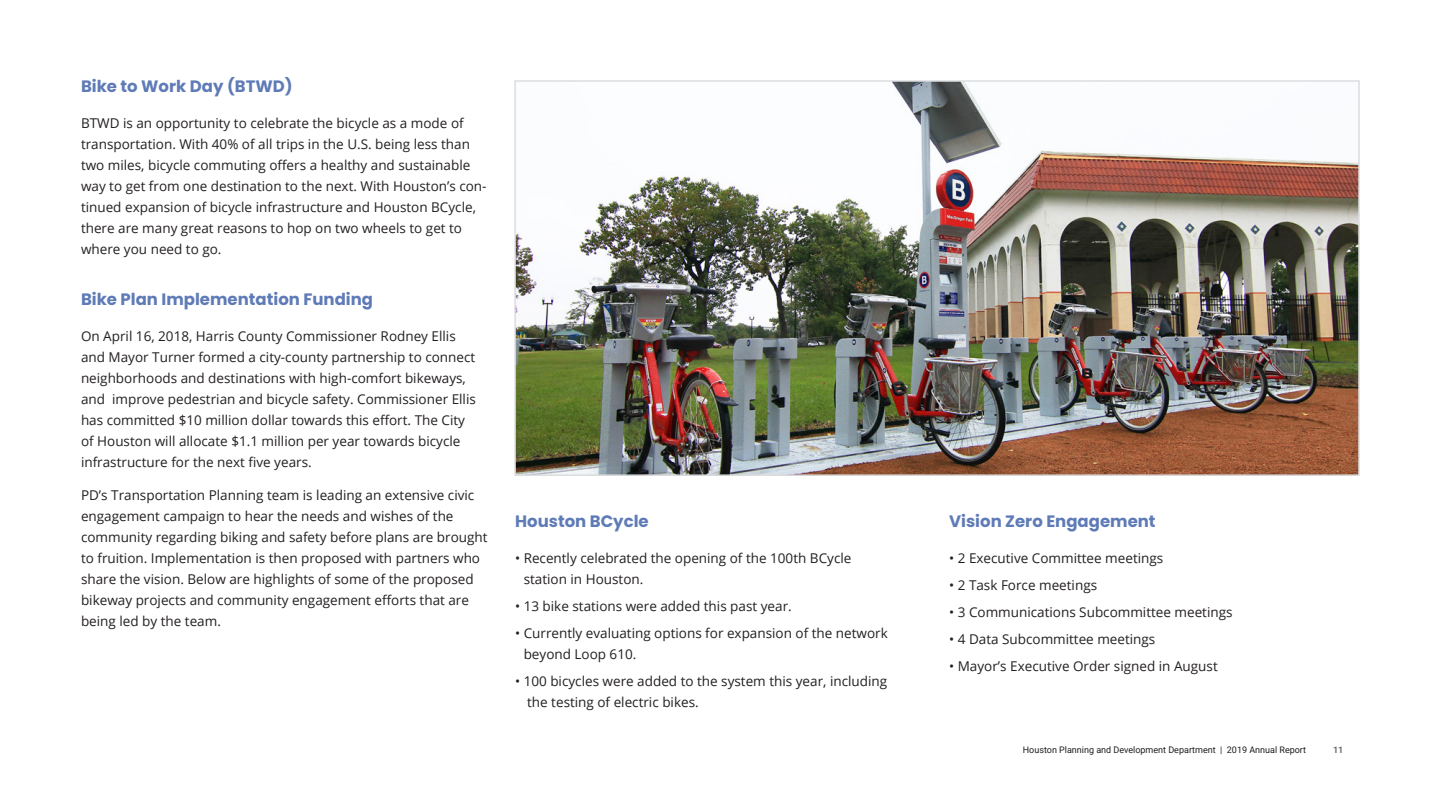
<style>
.page{position:relative;width:1440px;height:810px;background:#fff}
.page>*{position:absolute;margin:0;border:0;box-sizing:border-box;transform-origin:0 0}
.Header_11_pt{font:700 16.5px "Poppins";color:#5f7bb7}
.BODY_Text_10_16__w_s{font:13.5px/21px "Open Sans";color:#231f20}
.BULLETED_LIST{font:13.5px/21px "Open Sans";color:#231f20}
.BODY_Text_10_16__no{font:13.5px/21px "Open Sans";color:#231f20}
.t1{font:9px "Roboto";color:#231f20}
.t2{font:9px "Roboto";color:#6c6d70}
</style>
<div class="page">
<img style="left:517px;top:83px;width:840px;height:390px">
<div style="left:514px;top:80px;width:846px;height:396px;border:2px solid #dcdddf"></div>
<p class="Header_11_pt" style="left:81px;top:77px;width:213px">Bike to Work Day (BTWD)</p>
<p class="BODY_Text_10_16__no" style="left:81px;top:113px;width:407px">BTWD is an opportunity to celebrate the bicycle as a mode of transportation. With 40% of all trips in the U.S. being less than two miles, bicycle commuting offers a healthy and sustainable way to get from one destination to the next. With Houston’s con&shy;tinued expansion of bicycle infrastructure and Houston BCycle, there are many great reasons to hop on two wheels to get to where you need to go.</p>
<p class="Header_11_pt" style="left:81px;top:290px;width:294px">Bike Plan Implementation Funding</p>
<p class="BODY_Text_10_16__w_s" style="left:81px;top:326px;width:396px">On April 16, 2018, Harris County Commissioner Rodney Ellis and Mayor Turner formed a city-county partnership to connect neighborhoods and destinations with high-comfort bikeways, and improve pedestrian and bicycle safety. Commissioner Ellis has committed $10 million dollar towards this effort. The City of Houston will allocate $1.1 million per year towards bicycle infrastructure for the next five years.</p>
<p class="BODY_Text_10_16__w_s" style="left:81px;top:485px;width:408px">PD’s Transportation Planning team is leading an extensive civic engagement campaign to hear the needs and wishes of the community regarding biking and safety before plans are brought to fruition. Implementation is then proposed with partners who share the vision. Below are highlights of some of the proposed bikeway projects and community engagement efforts that are being led by the team.</p>
<p class="Header_11_pt" style="left:515px;top:512px;width:135px">Houston BCycle</p>
<p class="BULLETED_LIST" style="left:524px;top:547px;width:329px;text-indent:-9px">• Recently celebrated the opening of the 100th BCycle station in Houston.</p>
<p class="BULLETED_LIST" style="left:515px;top:595px;width:278px">• 13 bike stations were added this past year.</p>
<p class="BULLETED_LIST" style="left:524px;top:622px;width:366px;text-indent:-9px">• Currently evaluating options for expansion of the network beyond Loop 610.</p>
<p class="BULLETED_LIST" style="left:527px;top:670px;width:362px;text-indent:-12px">• 100 bicycles were added to the system this year, including the testing of electric bikes.</p>
<p class="Header_11_pt" style="left:949px;top:512px;width:208px">Vision Zero Engagement</p>
<p class="BULLETED_LIST" style="left:949px;top:547px;width:216px">• 2 Executive Committee meetings</p>
<p class="BULLETED_LIST" style="left:949px;top:574px;width:149px">• 2 Task Force meetings</p>
<p class="BULLETED_LIST" style="left:949px;top:601px;width:285px">• 3 Communications Subcommittee meetings</p>
<p class="BULLETED_LIST" style="left:949px;top:628px;width:208px">• 4 Data Subcommittee meetings</p>
<p class="BULLETED_LIST" style="left:949px;top:655px;width:270px">• Mayor’s Executive Order signed in August</p>
<p class="t1" style="left:1023px;top:743px;width:285px">Houston Planning and Development Department | 2019 Annual Report</p>
<p class="t2" style="left:1333px;top:743px;width:12px">11</p>
</div>
